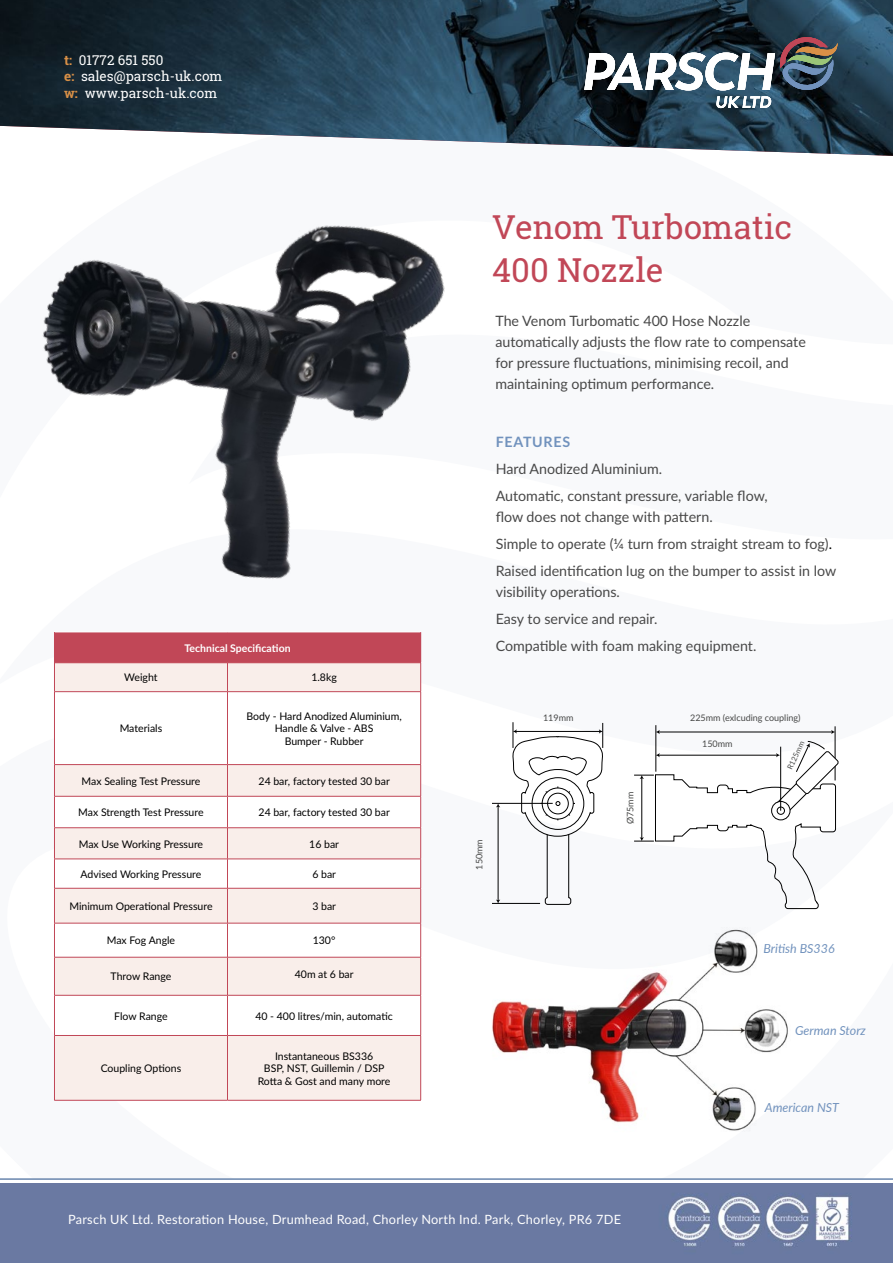
<style>
.page{position:relative;width:893px;height:1263px;background:#fff}
.page>*{position:absolute;margin:0;border:0;box-sizing:border-box;transform-origin:0 0}
.t1{font:33px/43.5px "Roboto Slab";color:#c14757}
.t2{font:14.25px/27px "Lato";color:#484848}
.t3{font:700 14.25px "Lato";letter-spacing:.05em;color:#7192bd}
.t4{font:13.5px/16.5px "Roboto Slab";color:#fff}
.t5{font:12.75px "Lato";letter-spacing:.02em;color:#fff}
.t6{font:italic 12.45px "Lato";color:#7192bd}
.t7{font:10.5px/12.6px "Lato";color:#000;text-align:center}
.t8{font:700 10.5px "Lato";color:#fff}
.t9{font:9px "Lato";color:#484948}
.t10{font:7.5px "Lato";color:#484948}
.s1{font-weight:700;color:#d89047}
.s2{color:#000}
</style>
<div class="page">
<svg style="left:0;top:1178px;width:893px;height:2px;background:#8da2c0"></svg>
<img style="left:0;top:0;width:893px;height:156px">
<svg style="left:584px;top:34px;width:254px;height:74px"></svg>
<img style="left:0;top:1183px;width:893px;height:80px">
<div style="left:545px;top:897px;width:26px;height:7px;background:#f8f9fb;border-radius:2px"></div>
<div style="left:545px;top:897px;width:26px;height:8px;border:1px solid #000;border-radius:2px"></div>
<hr style="left:492px;top:803px;width:61px;height:1px;background:#000">
<hr style="left:492px;top:903px;width:48px;height:1px;background:#000">
<hr style="left:498px;top:806px;width:1px;height:95px;background:#000">
<svg style="left:496px;top:899px;width:4px;height:4px"></svg>
<svg style="left:496px;top:803px;width:4px;height:4px"></svg>
<svg style="left:512px;top:722px;width:91px;height:115px"></svg>
<hr style="left:656px;top:725px;width:1px;height:47px;background:#000">
<hr style="left:835px;top:726px;width:1px;height:54px;background:#000">
<hr style="left:659px;top:732px;width:173px;height:1px;background:#000">
<svg style="left:831px;top:730px;width:4px;height:4px"></svg>
<svg style="left:656px;top:730px;width:4px;height:4px"></svg>
<svg style="left:634px;top:741px;width:205px;height:168px"></svg>
<img style="left:492px;top:927px;width:296px;height:205px">
<img style="left:9px;top:152px;width:454px;height:427px">
<div style="left:54px;top:632px;width:367px;height:31px;background:#c14757"></div>
<div style="left:55px;top:663px;width:365px;height:437px;background:#f9eeea"></div>
<svg style="left:55px;top:692px;width:365px;height:343px"></svg>
<div style="left:227px;top:692px;width:194px;height:72px;background:#fff"></div>
<svg style="left:54px;top:663px;width:1px;height:28px"></svg>
<svg style="left:227px;top:663px;width:1px;height:28px"></svg>
<svg style="left:420px;top:663px;width:1px;height:28px"></svg>
<hr style="left:54px;top:691px;width:173px;height:1px;background:#c14757">
<hr style="left:54px;top:692px;width:1px;height:72px;background:#c14757">
<hr style="left:227px;top:691px;width:194px;height:1px;background:#c14757">
<hr style="left:227px;top:692px;width:1px;height:72px;background:#c14757">
<hr style="left:420px;top:692px;width:1px;height:72px;background:#c14757">
<hr style="left:54px;top:764px;width:173px;height:1px;background:#c14757">
<hr style="left:54px;top:765px;width:1px;height:31px;background:#c14757">
<hr style="left:227px;top:764px;width:194px;height:1px;background:#c14757">
<hr style="left:227px;top:765px;width:1px;height:31px;background:#c14757">
<hr style="left:420px;top:765px;width:1px;height:31px;background:#c14757">
<hr style="left:54px;top:796px;width:173px;height:1px;background:#c14757">
<hr style="left:54px;top:796px;width:1px;height:31px;background:#c14757">
<hr style="left:227px;top:796px;width:194px;height:1px;background:#c14757">
<hr style="left:227px;top:796px;width:1px;height:31px;background:#c14757">
<hr style="left:420px;top:796px;width:1px;height:31px;background:#c14757">
<hr style="left:54px;top:827px;width:173px;height:1px;background:#c14757">
<hr style="left:54px;top:828px;width:1px;height:31px;background:#c14757">
<hr style="left:227px;top:827px;width:194px;height:1px;background:#c14757">
<hr style="left:227px;top:828px;width:1px;height:31px;background:#c14757">
<hr style="left:420px;top:828px;width:1px;height:31px;background:#c14757">
<hr style="left:54px;top:859px;width:173px;height:1px;background:#c14757">
<svg style="left:54px;top:859px;width:1px;height:29px"></svg>
<hr style="left:227px;top:859px;width:194px;height:1px;background:#c14757">
<svg style="left:227px;top:859px;width:1px;height:29px"></svg>
<svg style="left:420px;top:859px;width:1px;height:29px"></svg>
<hr style="left:54px;top:888px;width:173px;height:1px;background:#c14757">
<hr style="left:54px;top:888px;width:1px;height:35px;background:#c14757">
<hr style="left:227px;top:888px;width:194px;height:1px;background:#c14757">
<hr style="left:227px;top:888px;width:1px;height:35px;background:#c14757">
<hr style="left:420px;top:888px;width:1px;height:35px;background:#c14757">
<hr style="left:54px;top:923px;width:173px;height:1px;background:#c14757">
<hr style="left:54px;top:923px;width:1px;height:34px;background:#c14757">
<hr style="left:227px;top:923px;width:194px;height:1px;background:#c14757">
<hr style="left:227px;top:923px;width:1px;height:34px;background:#c14757">
<hr style="left:420px;top:923px;width:1px;height:34px;background:#c14757">
<hr style="left:54px;top:957px;width:173px;height:1px;background:#c14757">
<hr style="left:54px;top:957px;width:1px;height:38px;background:#c14757">
<hr style="left:227px;top:957px;width:194px;height:1px;background:#c14757">
<hr style="left:227px;top:957px;width:1px;height:38px;background:#c14757">
<hr style="left:420px;top:957px;width:1px;height:38px;background:#c14757">
<hr style="left:54px;top:995px;width:173px;height:1px;background:#c14757">
<hr style="left:54px;top:995px;width:1px;height:40px;background:#c14757">
<hr style="left:227px;top:995px;width:194px;height:1px;background:#c14757">
<hr style="left:227px;top:995px;width:1px;height:40px;background:#c14757">
<hr style="left:420px;top:995px;width:1px;height:40px;background:#c14757">
<hr style="left:54px;top:1035px;width:173px;height:1px;background:#c14757">
<hr style="left:54px;top:1036px;width:1px;height:64px;background:#c14757">
<hr style="left:227px;top:1035px;width:194px;height:1px;background:#c14757">
<hr style="left:227px;top:1036px;width:1px;height:64px;background:#c14757">
<hr style="left:420px;top:1036px;width:1px;height:64px;background:#c14757">
<hr style="left:54px;top:1100px;width:173px;height:1px;background:#c14757">
<hr style="left:227px;top:1100px;width:194px;height:1px;background:#c14757">
<hr style="left:54px;top:632px;width:173px;height:1px;background:#fff">
<hr style="left:227px;top:632px;width:194px;height:1px;background:#fff">
<hr style="left:54px;top:632px;width:1px;height:30px;background:#c14757">
<hr style="left:420px;top:632px;width:1px;height:30px;background:#c14757">
<p class="t4" style="left:64px;top:51px;width:160px"><span class="s1">t:</span> 01772 651 550<br><span class="s1">e:</span> sales@parsch-uk.com <span class="s1">w:</span> www.parsch-uk.com</p>
<p class="t8" style="left:185px;top:640px;width:108px">Technical Specification</p>
<p class="t7" style="left:124px;top:671px;width:35px">Weight</p>
<p class="t7" style="left:311px;top:671px;width:27px">1.8kg</p>
<p class="t7" style="left:120px;top:722px;width:44px">Materials</p>
<p class="t7" style="left:246px;top:709px;width:157px">Body - Hard Anodized Aluminium,<br>Handle &amp; Valve - ABS<br>Bumper - Rubber</p>
<p class="t7" style="left:82px;top:774px;width:120px">Max Sealing Test Pressure</p>
<p class="t7" style="left:259px;top:774px;width:133px">24 bar, factory tested 30 bar</p>
<p class="t7" style="left:78px;top:806px;width:127px">Max Strength Test Pressure</p>
<p class="t7" style="left:259px;top:806px;width:133px">24 bar, factory tested 30 bar</p>
<p class="t7" style="left:79px;top:837px;width:126px">Max Use Working Pressure</p>
<p class="t7" style="left:309px;top:837px;width:31px">16 bar</p>
<p class="t7" style="left:81px;top:867px;width:122px">Advised Working Pressure</p>
<p class="t7" style="left:312px;top:867px;width:25px">6 bar</p>
<p class="t7" style="left:69px;top:899px;width:145px">Minimum Operational Pressure</p>
<p class="t7" style="left:312px;top:899px;width:25px">3 bar</p>
<p class="t7" style="left:107px;top:934px;width:70px">Max Fog Angle</p>
<p class="t7" style="left:313px;top:934px;width:24px">130°</p>
<p class="t7" style="left:111px;top:970px;width:62px">Throw Range</p>
<p class="t7" style="left:295px;top:968px;width:60px">40m at 6 bar</p>
<p class="t7" style="left:114px;top:1009px;width:55px">Flow Range</p>
<p class="t7" style="left:255px;top:1009px;width:139px">40 - 400 litres/min, automatic</p>
<p class="t7" style="left:101px;top:1061px;width:82px">Coupling Options</p>
<p class="t7" style="left:258px;top:1049px;width:134px">Instantaneous BS336<br>BSP, NST, Guillemin / DSP<br>Rotta &amp; Gost and many more</p>
<h1 class="t1" style="left:492px;top:205px;width:302px">Venom Turbomatic<br>400 Nozzle</h1>
<p class="t2" style="left:495px;top:310px;width:312px;line-height:21px">The Venom Turbomatic 400 Hose Nozzle automatically adjusts the flow rate to compensate for pressure fluctuations, minimising recoil, and maintaining optimum performance.</p>
<p class="t3" style="left:496px;top:431px;width:76px">FEATURES</p>
<p class="t2" style="left:496px;top:454px;width:274px">Hard Anodized Aluminium.<br>Automatic, constant pressure, variable flow,</p>
<p class="t2" style="left:496px;top:502px;width:342px">flow does not change with pattern.<br>Simple to operate (¼ turn from straight stream to fog)<span class="s2">.<br></span>Raised identification lug on the bumper to assist in low</p>
<p class="t2" style="left:496px;top:577px;width:262px">visibility operations.<br>Easy to service and repair.<br>Compatible with foam making equipment.</p>
<p class="t9" style="left:473px;top:869px;width:32px;rotate:-90deg">150mm</p>
<p class="t9" style="left:543px;top:711px;width:32px">119mm</p>
<p class="t9" style="left:624px;top:824px;width:34px;rotate:-90deg">Ø75mm</p>
<p class="t9" style="left:690px;top:711px;width:112px">225mm (exlcuding coupling)</p>
<p class="t9" style="left:702px;top:737px;width:32px">150mm</p>
<p class="t10" style="left:785px;top:767px;width:32px;rotate:-65deg">R125mm</p>
<p class="t6" style="left:764px;top:940px;width:73px">British BS336</p>
<p class="t6" style="left:795px;top:1021px;width:72px">German Storz</p>
<p class="t6" style="left:765px;top:1099px;width:76px">American NST</p>
<p class="t5" style="left:68px;top:1210px;width:554px">Parsch UK Ltd. Restoration House, Drumhead Road, Chorley North Ind. Park, Chorley, PR6 7DE</p>
</div>
